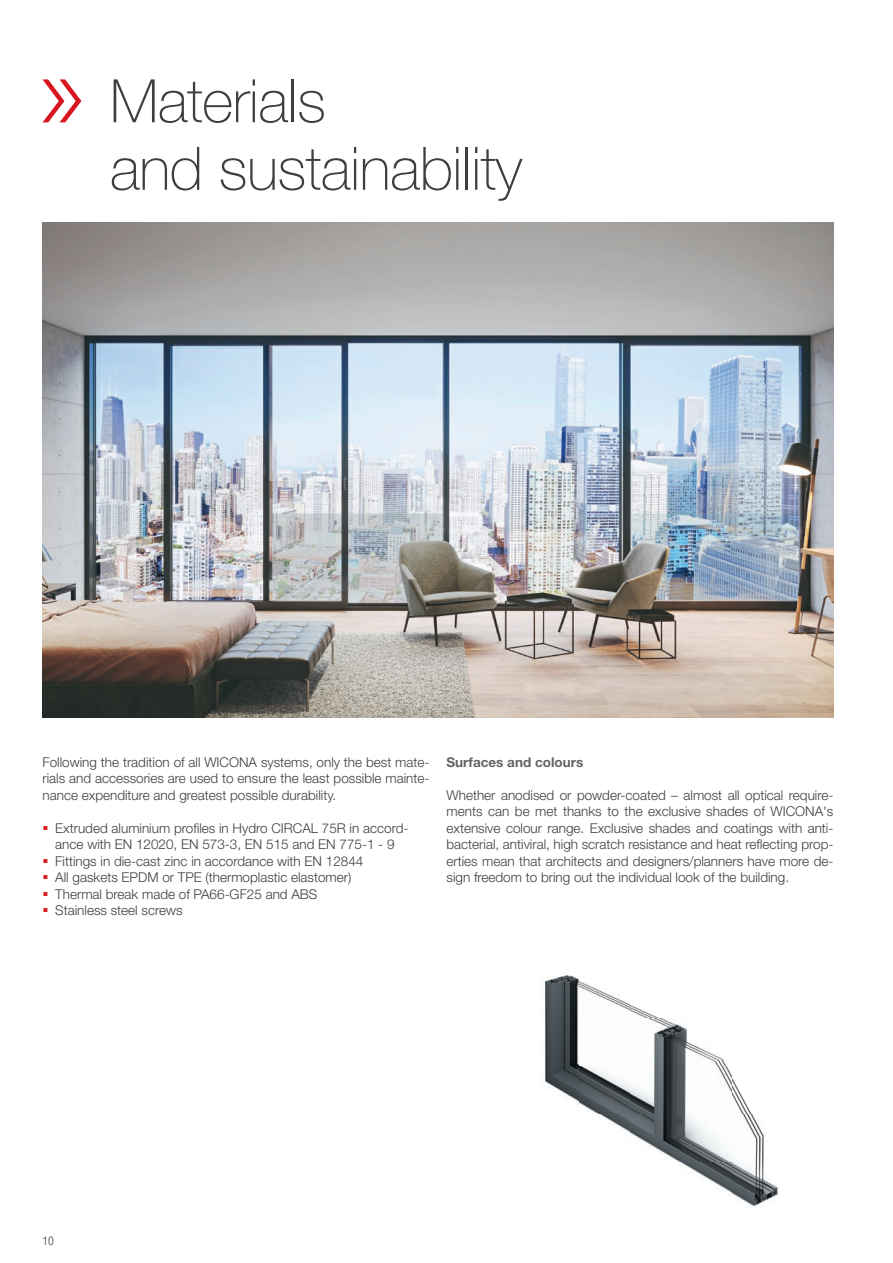
<style>
.page{position:relative;width:893px;height:1263px;background:#fff}
.page>*{position:absolute;margin:0;border:0;box-sizing:border-box;transform-origin:0 0}
.t1{font:100 60px/67.5px "Helvetica Neue LT Pro";letter-spacing:-.01em;color:#3e3e3f}
.t2{font:300 13.5px/16.5px "Helvetica Neue LT Pro";color:#3e3e3f;text-align:justify}
.t3{font:700 13.5px "Helvetica Neue LT Pro";color:#636366}
.t4{font:300 condensed 12px "Helvetica Neue LT Std";color:#3e3e3f}
</style>
<div class="page">
<svg style="left:43px;top:79px;width:38px;height:43px"></svg>
<img style="left:544px;top:975px;width:234px;height:232px">
<img style="left:43px;top:222px;width:790px;height:495px">
<h1 class="t1" style="left:110px;top:67px;width:414px">Materials<br>and sustainability</h1>
<p class="t2" style="left:43px;top:753px;width:388px">Following the tradition of all WICONA systems, only the best mate&shy;rials and accessories are used to ensure the least possible mainte&shy;nance expenditure and greatest possible durability.</p>
<p class="t2" style="left:55px;top:819px;width:355px;text-align:left">Extruded aluminium profiles in Hydro CIRCAL 75R in accord&shy;ance with EN 12020, EN 573-3, EN 515 and EN 775-1 - 9<br>Fittings in die-cast zinc in accordance with EN 12844<br>All gaskets EPDM or TPE (thermoplastic elastomer)<br>Thermal break made of PA66-GF25 and ABS<br>Stainless steel screws</p>
<p class="t3" style="left:447px;top:754px;width:138px">Surfaces and colours</p>
<p class="t2" style="left:447px;top:786px;width:388px">Whether anodised or powder-coated – almost all optical require&shy;ments can be met thanks to the exclusive shades of WICONA's extensive colour range. Exclusive shades and coatings with anti&shy;bacterial, antiviral, high scratch resistance and heat reflecting prop&shy;erties mean that architects and designers/planners have more de&shy;sign freedom to bring out the individual look of the building.</p>
<p class="t4" style="left:43px;top:1234px;width:13px">10</p>
</div>
